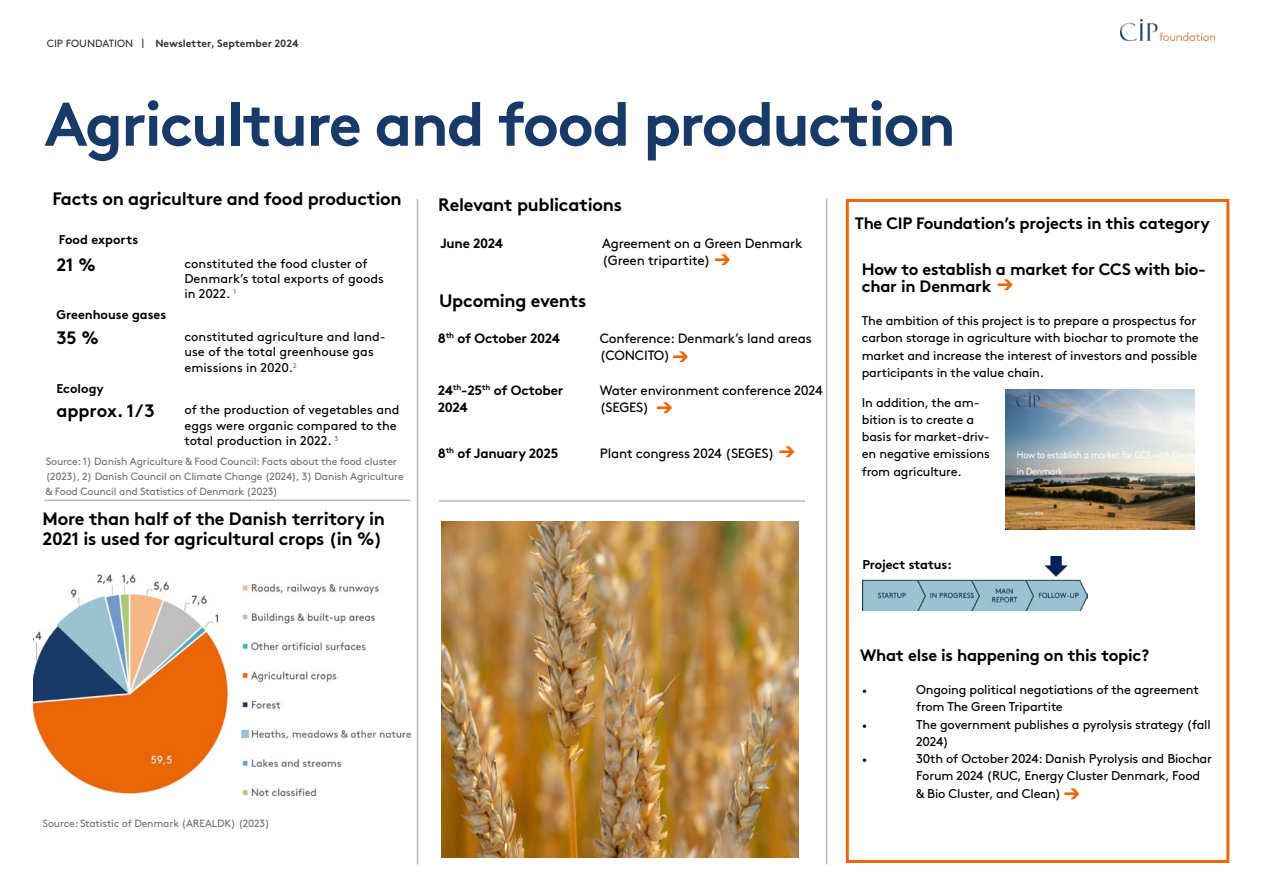
<style>
.page{position:relative;width:1263px;height:893px;background:#fff}
.page>*{position:absolute;margin:0;border:0;box-sizing:border-box;transform-origin:0 0}
.t1{font:700 61.5px "Brown";letter-spacing:-.03em;color:#183a68}
.t2{font:700 24px/50.7px "Brown";color:#ec6608}
.t3{font:700 18px/19.5px "Brown";letter-spacing:-.015em;color:#000}
.t4{font:700 16.5px/17.2px "Brown";letter-spacing:-.015em;color:#000}
.t5{font:13.5px/17.2px "Brown";letter-spacing:-.015em;color:#000}
.t6{font:700 13.5px "Brown";letter-spacing:-.02em;color:#000}
.t7{font:12.75px/17.2px "Brown";letter-spacing:-.015em;color:#000}
.t8{font:700 12.75px "Brown";color:#000}
.t9{font:12.75px "Minion Pro";color:#000}
.t10{font:10.5px/15px "Brown";letter-spacing:-.015em;color:#727271}
.t11{font:700 10.5px "Brown";color:#333}
.s1{font-weight:400}
.s2{font-weight:700;font-size:24px;color:#ec6608}
</style>
<div class="page">
<hr style="left:417px;top:199px;width:1px;height:665px;background:#b8b7b7">
<hr style="left:45px;top:500px;width:365px;height:1px;background:#b8b7b7">
<hr style="left:826px;top:199px;width:1px;height:665px;background:#b8b7b7">
<hr style="left:439px;top:500px;width:366px;height:2px;background:#b8b7b7">
<img style="left:33px;top:574px;width:377px;height:222px">
<img style="left:442px;top:521px;width:356px;height:336px">
<div style="left:846px;top:199px;width:383px;height:664px;border:3px solid #ec6608"></div>
<img style="left:1005px;top:389px;width:190px;height:140px">
<img style="left:862px;top:556px;width:225px;height:54px">
<img style="left:1120px;top:20px;width:94px;height:21px">
<p class="t11" style="left:47px;top:35px;width:253px"><span class="s1">CIP FOUNDATION |</span> Newsletter, September 2024</p>
<h1 class="t1" style="left:45px;top:74px;width:913px">Agriculture and food production</h1>
<h3 class="t3" style="left:53px;top:187px;width:351px">Facts on agriculture and food production</h3>
<h3 class="t3" style="left:438px;top:193px;width:185px">Relevant publications</h3>
<p class="t8" style="left:59px;top:229px;width:81px">Food exports</p>
<h3 class="t3" style="left:56px;top:253px;width:41px">21 %</h3>
<p class="t7" style="left:185px;top:255px;width:201px;line-height:15.3px">constituted the food cluster of<br>Denmark’s total exports of goods in 2022. <sup>1</sup></p>
<p class="t8" style="left:56px;top:305px;width:111px">Greenhouse gases</p>
<h3 class="t3" style="left:56px;top:326px;width:44px">35 %</h3>
<p class="t7" style="left:185px;top:328px;width:203px;line-height:15.3px">constituted agriculture and land&shy;use of the total greenhouse gas emissions in 2020.<sup>2</sup></p>
<p class="t8" style="left:56px;top:378px;width:49px">Ecology</p>
<h3 class="t3" style="left:56px;top:399px;width:100px">approx. 1/3</h3>
<p class="t7" style="left:185px;top:401px;width:217px;line-height:15.3px">of the production of vegetables and eggs were organic compared to the total production in 2022. <sup>3</sup></p>
<p class="t10" style="left:46px;top:453px;width:359px">Source: 1) Danish Agriculture &amp; Food Council: Facts about the food cluster (2023), 2) Danish Council on Climate Change (2024), 3) Danish Agriculture &amp; Food Council and Statistics of Denmark (2023)</p>
<h3 class="t3" style="left:43px;top:507px;width:344px">More than half of the Danish territory in<br>2021 is used for agricultural crops (in %)</h3>
<p class="t6" style="left:440px;top:232px;width:64px">June 2024</p>
<p class="t5" style="left:602px;top:233px;width:202px">Agreement on a Green Denmark (Green tripartite)</p>
<h2 class="t2" style="left:714px;top:230px;width:19px">→</h2>
<h3 class="t3" style="left:439px;top:289px;width:149px">Upcoming events</h3>
<p class="t6" style="left:438px;top:327px;width:124px">8<sup>th</sup> of October 2024</p>
<p class="t5" style="left:600px;top:328px;width:214px">Conference: Denmark’s land areas (CONCITO)</p>
<p class="t6" style="left:438px;top:379px;width:127px">24<sup>th</sup>-25<sup>th</sup> of October</p>
<p class="t5" style="left:600px;top:380px;width:224px">Water environment conference 2024</p>
<p class="t6" style="left:438px;top:396px;width:32px">2024</p>
<p class="t5" style="left:600px;top:397px;width:51px">(SEGES)</p>
<p class="t6" style="left:438px;top:442px;width:122px">8<sup>th</sup> of January 2025</p>
<p class="t5" style="left:600px;top:443px;width:197px">Plant congress 2024 (SEGES) <span class="s2">→</span></p>
<h2 class="t2" style="left:656px;top:327px;width:35px;text-indent:16px">→ →</h2>
<p class="t10" style="left:43px;top:815px;width:229px">Source: Statistic of Denmark (AREALDK) (2023)</p>
<p class="t4" style="left:855px;top:213px;width:357px">The CIP Foundation’s projects in this category</p>
<p class="t4" style="left:862px;top:259px;width:346px">How to establish a market for CCS with bio&shy;char in Denmark</p>
<p class="t7" style="left:862px;top:311px;width:339px">The ambition of this project is to prepare a prospectus for carbon storage in agriculture with biochar to promote the market and increase the interest of investors and possible participants in the value chain.</p>
<p class="t7" style="left:862px;top:392px;width:130px">In addition, the am&shy;bition is to create a basis for market-driv&shy;en negative emissions from agriculture.</p>
<h2 class="t2" style="left:996px;top:254px;width:19px">→</h2>
<p class="t8" style="left:862px;top:554px;width:91px">Project status:</p>
<p class="t4" style="left:860px;top:645px;width:291px">What else is happening on this topic?</p>
<p class="t9" style="left:862px;top:681px;width:6px">•</p>
<p class="t7" style="left:916px;top:680px;width:284px">Ongoing political negotiations of the agreement from The Green Tripartite</p>
<p class="t9" style="left:862px;top:716px;width:6px">•</p>
<p class="t7" style="left:916px;top:714px;width:296px">The government publishes a pyrolysis strategy (fall<br>2024)</p>
<p class="t9" style="left:862px;top:750px;width:6px">•</p>
<p class="t7" style="left:916px;top:749px;width:297px">30th of October 2024: Danish Pyrolysis and Biochar<br>Forum 2024 (RUC, Energy Cluster Denmark, Food<br>&amp; Bio Cluster, and Clean)</p>
<h2 class="t2" style="left:1063px;top:764px;width:19px">→</h2>
</div>
